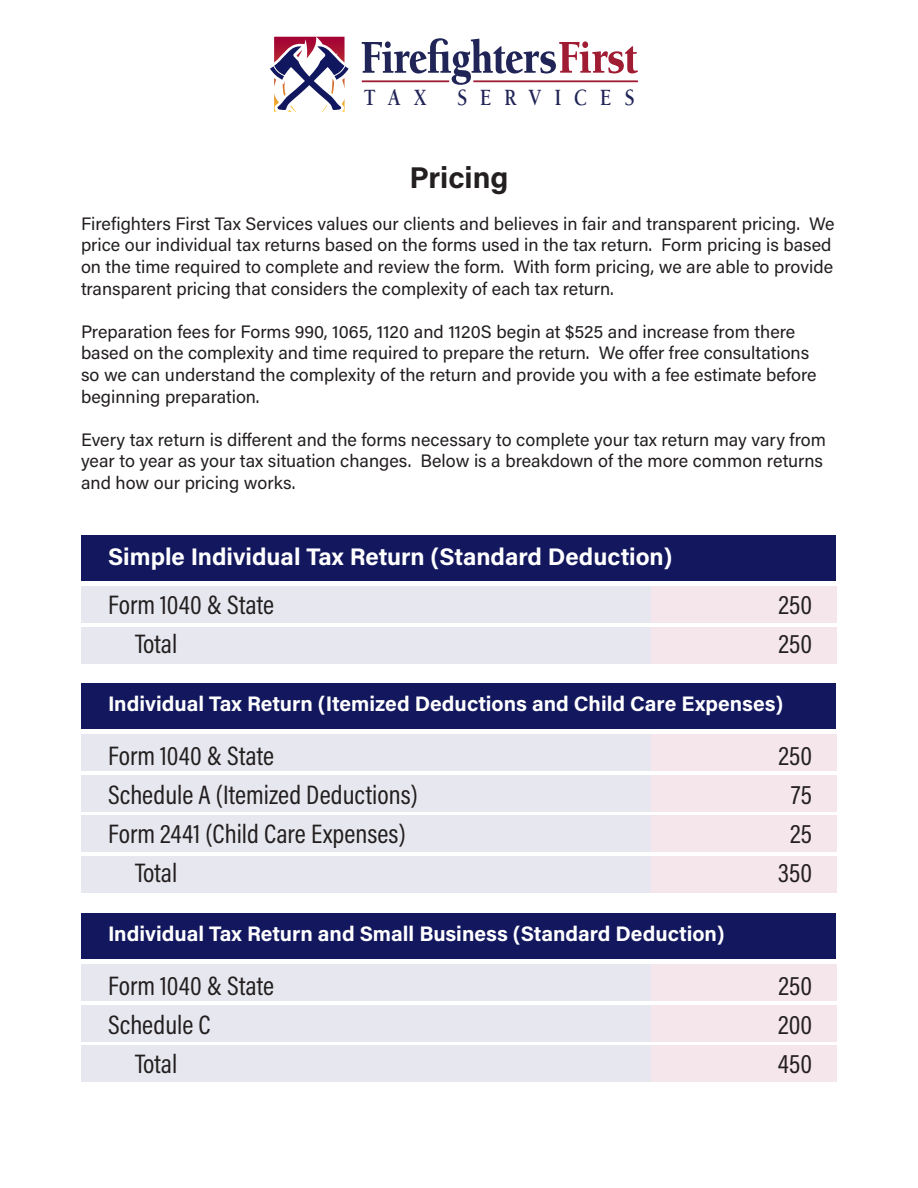
<style>
.page{position:relative;width:918px;height:1188px;background:#fff}
.page>*{position:absolute;margin:0;border:0;box-sizing:border-box;transform-origin:0 0}
.t1{font:700 30px "Acumin Pro";color:#231f20}
.t2{font:27px "Acumin Pro Cond";color:#231f20}
.t3{font:700 24px "Acumin Pro";color:#fff}
.t4{font:700 24px "Berkeley Oldstyle IT Cby BT";letter-spacing:.69em;color:#202456;scale:.81 1}
.t5{font:700 21px "Acumin Pro";color:#fff}
.t6{font:18px/21.6px "Acumin Pro";color:#231f20}
</style>
<div class="page">
<div style="left:82px;top:535px;width:754px;height:45px;background:#12175e"></div>
<div style="left:82px;top:586px;width:569px;height:36px;background:#e7e8ef"></div>
<div style="left:651px;top:586px;width:186px;height:36px;background:#f5e6eb"></div>
<div style="left:82px;top:627px;width:569px;height:36px;background:#e7e8ef"></div>
<div style="left:651px;top:627px;width:186px;height:36px;background:#f5e6eb"></div>
<div style="left:82px;top:683px;width:754px;height:46px;background:#12175e"></div>
<div style="left:82px;top:735px;width:569px;height:36px;background:#e7e8ef"></div>
<div style="left:82px;top:816px;width:569px;height:36px;background:#e7e8ef"></div>
<div style="left:651px;top:735px;width:186px;height:36px;background:#f5e6eb"></div>
<div style="left:651px;top:816px;width:186px;height:36px;background:#f5e6eb"></div>
<div style="left:82px;top:776px;width:569px;height:36px;background:#e7e8ef"></div>
<div style="left:82px;top:857px;width:569px;height:36px;background:#e7e8ef"></div>
<div style="left:651px;top:776px;width:186px;height:36px;background:#f5e6eb"></div>
<div style="left:651px;top:857px;width:186px;height:36px;background:#f5e6eb"></div>
<div style="left:82px;top:914px;width:754px;height:45px;background:#12175e"></div>
<div style="left:82px;top:965px;width:569px;height:36px;background:#e7e8ef"></div>
<div style="left:82px;top:1046px;width:569px;height:36px;background:#e7e8ef"></div>
<div style="left:651px;top:965px;width:186px;height:36px;background:#f5e6eb"></div>
<div style="left:651px;top:1046px;width:186px;height:36px;background:#f5e6eb"></div>
<div style="left:82px;top:1006px;width:569px;height:36px;background:#e7e8ef"></div>
<div style="left:651px;top:1006px;width:186px;height:36px;background:#f5e6eb"></div>
<svg style="left:362px;top:38px;width:276px;height:47px"></svg>
<svg style="left:270px;top:37px;width:79px;height:75px"></svg>
<p class="t4" style="left:364px;top:83px;width:77px">TAX</p>
<p class="t4" style="left:458px;top:83px;width:219px">SERVICES</p>
<p class="t1" style="left:409px;top:157px;width:101px">Pricing</p>
<p class="t6" style="left:81px;top:212px;width:755px">Firefighters First Tax Services values our clients and believes in fair and transparent pricing. We price our individual tax returns based on the forms used in the tax return. Form pricing is based on the time required to complete and review the form. With form pricing, we are able to provide transparent pricing that considers the complexity of each tax return.</p>
<p class="t6" style="left:81px;top:320px;width:737px">Preparation fees for Forms 990, 1065, 1120 and 1120S begin at $525 and increase from there based on the complexity and time required to prepare the return. We offer free consultations so we can understand the complexity of the return and provide you with a fee estimate before beginning preparation.</p>
<p class="t6" style="left:81px;top:428px;width:747px">Every tax return is different and the forms necessary to complete your tax return may vary from year to year as your tax situation changes. Below is a breakdown of the more common returns and how our pricing works.</p>
<p class="t3" style="left:108px;top:540px;width:566px">Simple Individual Tax Return (Standard Deduction)</p>
<p class="t2" style="left:108px;top:587px;width:168px">Form 1040 &amp; State</p>
<p class="t2" style="left:135px;top:626px;width:44px">Total</p>
<p class="t2" style="left:779px;top:587px;width:35px">250</p>
<p class="t2" style="left:779px;top:626px;width:35px">250</p>
<p class="t5" style="left:108px;top:689px;width:677px">Individual Tax Return (Itemized Deductions and Child Care Expenses)</p>
<p class="t2" style="left:108px;top:738px;width:168px">Form 1040 &amp; State</p>
<p class="t2" style="left:108px;top:777px;width:311px">Schedule A (Itemized Deductions)</p>
<p class="t2" style="left:108px;top:816px;width:299px">Form 2441 (Child Care Expenses)</p>
<p class="t2" style="left:135px;top:855px;width:44px">Total</p>
<p class="t2" style="left:779px;top:738px;width:35px">250</p>
<p class="t2" style="left:791px;top:777px;width:22px">75</p>
<p class="t2" style="left:790px;top:816px;width:23px">25</p>
<p class="t2" style="left:778px;top:855px;width:35px">350</p>
<p class="t5" style="left:108px;top:919px;width:618px">Individual Tax Return and Small Business (Standard Deduction)</p>
<p class="t2" style="left:108px;top:968px;width:168px">Form 1040 &amp; State</p>
<p class="t2" style="left:108px;top:1007px;width:104px">Schedule C</p>
<p class="t2" style="left:135px;top:1046px;width:44px">Total</p>
<p class="t2" style="left:779px;top:968px;width:35px">250</p>
<p class="t2" style="left:778px;top:1007px;width:36px">200</p>
<p class="t2" style="left:778px;top:1046px;width:36px">450</p>
</div>
